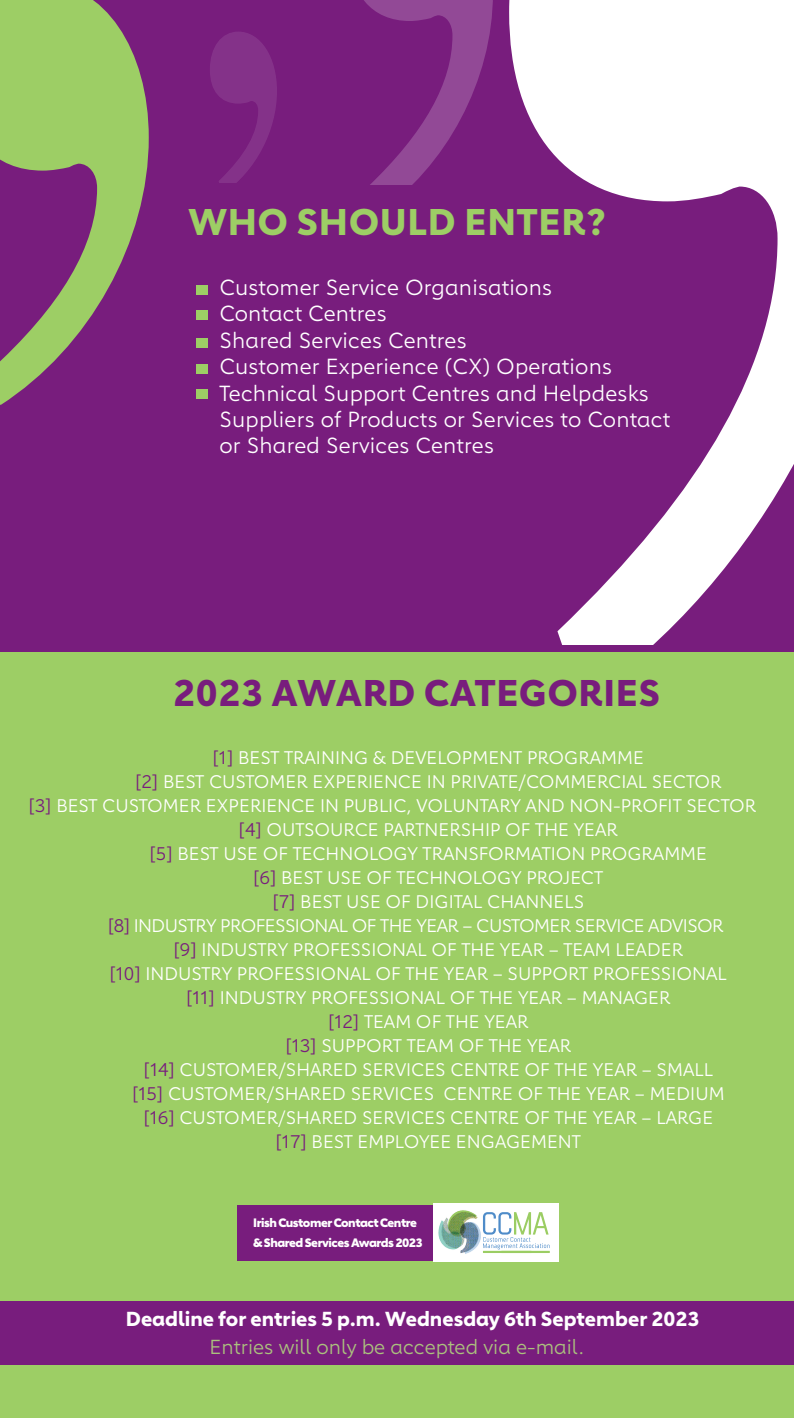
<style>
.page{position:relative;width:794px;height:1418px;background:#fff}
.page>*{position:absolute;margin:0;border:0;box-sizing:border-box;transform-origin:0 0}
.t1{font:700 36.6px "Carnero";letter-spacing:.02em;color:#781d7d}
.t2{font:700 36.6px "Carnero";letter-spacing:.02em;color:#9dce65}
.t3{font:21.6px/26.4px "Carnero";letter-spacing:.01em;color:#fff}
.t4{font:700 20px "Carnero";color:#fff}
.t5{font:20px "Carnero";color:#abc27d}
.t6{font:18px "Carnero";color:#fff}
.t7{font:18px "Carnero";letter-spacing:-.03em;color:#fff}
.t8{font:900 12px/19.6px "Carnero";letter-spacing:-.04em;color:#fff}
.s1{color:#781d7d}
</style>
<div class="page">
<div style="left:0;top:651px;width:794px;height:766px;background:#9dce65"></div>
<div style="left:0;top:0;width:794px;height:651px;background:#781d7d"></div>
<div style="left:0;top:1301px;width:794px;height:63px;background:#781d7d"></div>
<div style="left:237px;top:1204px;width:320px;height:56px;background:#781d7d"></div>
<div style="left:433px;top:1203px;width:126px;height:58px;background:#fff"></div>
<img style="left:438px;top:1210px;width:46px;height:44px">
<hr style="left:483px;top:1250px;width:48px;height:2px;background:#9bcd63">
<hr style="left:501px;top:1250px;width:49px;height:2px;background:#9bcd63">
<svg style="left:483px;top:1212px;width:66px;height:37px"></svg>
<div style="left:196px;top:310px;width:12px;height:10px;background:#9dce65"></div>
<div style="left:196px;top:338px;width:12px;height:10px;background:#9dce65"></div>
<div style="left:196px;top:364px;width:12px;height:10px;background:#9dce65"></div>
<div style="left:196px;top:389px;width:12px;height:10px;background:#9dce65"></div>
<div style="left:196px;top:285px;width:12px;height:10px;background:#9dce65"></div>
<svg style="left:509px;top:0;width:285px;height:644px"></svg>
<svg style="left:364px;top:0;width:129px;height:184px"></svg>
<svg style="left:210px;top:32px;width:67px;height:151px"></svg>
<svg style="left:0;top:0;width:149px;height:405px;fill:#9dce65"></svg>
<h1 class="t2" style="left:189px;top:199px;width:418px">WHO SHOULD ENTER?</h1>
<p class="t3" style="left:219px;top:274px;width:452px">Customer Service Organisations<br>Contact Centres<br>Shared Services Centres<br>Customer Experience (CX) Operations<br>Technical Support Centres and Helpdesks<br>Suppliers of Products or Services to Contact or Shared Services Centres</p>
<h1 class="t1" style="left:173px;top:670px;width:488px">2023 AWARD CATEGORIES</h1>
<p class="t6" style="left:213px;top:746px;width:433px"><span class="s1">[1]</span> BEST TRAINING &amp; DEVELOPMENT PROGRAMME</p>
<p class="t6" style="left:135px;top:770px;width:588px"><span class="s1">[2]</span> BEST CUSTOMER EXPERIENCE IN PRIVATE/COMMERCIAL SECTOR</p>
<p class="t6" style="left:28px;top:794px;width:729px"><span class="s1">[3]</span> BEST CUSTOMER EXPERIENCE IN PUBLIC, VOLUNTARY AND NON-PROFIT SECTOR</p>
<p class="t6" style="left:239px;top:818px;width:381px"><span class="s1">[4]</span> OUTSOURCE PARTNERSHIP OF THE YEAR</p>
<p class="t6" style="left:149px;top:842px;width:559px"><span class="s1">[5]</span> BEST USE OF TECHNOLOGY TRANSFORMATION PROGRAMME</p>
<p class="t6" style="left:253px;top:866px;width:351px"><span class="s1">[6]</span> BEST USE OF TECHNOLOGY PROJECT</p>
<p class="t6" style="left:272px;top:890px;width:313px"><span class="s1">[7]</span> BEST USE OF DIGITAL CHANNELS</p>
<p class="t7" style="left:108px;top:914px;width:617px"><span class="s1">[8]</span> INDUSTRY PROFESSIONAL OF THE YEAR – CUSTOMER SERVICE ADVISOR</p>
<p class="t6" style="left:173px;top:938px;width:511px"><span class="s1">[9]</span> INDUSTRY PROFESSIONAL OF THE YEAR – TEAM LEADER</p>
<p class="t6" style="left:109px;top:962px;width:619px"><span class="s1">[10]</span> INDUSTRY PROFESSIONAL OF THE YEAR – SUPPORT PROFESSIONAL</p>
<p class="t6" style="left:186px;top:986px;width:486px"><span class="s1">[11]</span> INDUSTRY PROFESSIONAL OF THE YEAR – MANAGER</p>
<p class="t6" style="left:328px;top:1010px;width:202px"><span class="s1">[12]</span> TEAM OF THE YEAR</p>
<p class="t6" style="left:285px;top:1034px;width:287px"><span class="s1">[13]</span> SUPPORT TEAM OF THE YEAR</p>
<p class="t6" style="left:144px;top:1058px;width:571px"><span class="s1">[14]</span> CUSTOMER/SHARED SERVICES CENTRE OF THE YEAR – SMALL</p>
<p class="t6" style="left:132px;top:1082px;width:594px"><span class="s1">[15]</span> CUSTOMER/SHARED SERVICES CENTRE OF THE YEAR – MEDIUM</p>
<p class="t6" style="left:143px;top:1106px;width:571px"><span class="s1">[16]</span> CUSTOMER/SHARED SERVICES CENTRE OF THE YEAR – LARGE</p>
<p class="t6" style="left:276px;top:1130px;width:307px"><span class="s1">[17]</span> BEST EMPLOYEE ENGAGEMENT</p>
<p class="t8" style="left:253px;top:1212px;width:171px">Irish Customer Contact Centre &amp; Shared Services Awards 2023</p>
<p class="t4" style="left:126px;top:1306px;width:575px">Deadline for entries 5 p.m. Wednesday 6th September 2023</p>
<p class="t5" style="left:210px;top:1334px;width:376px">Entries will only be accepted via e-mail.</p>
</div>
